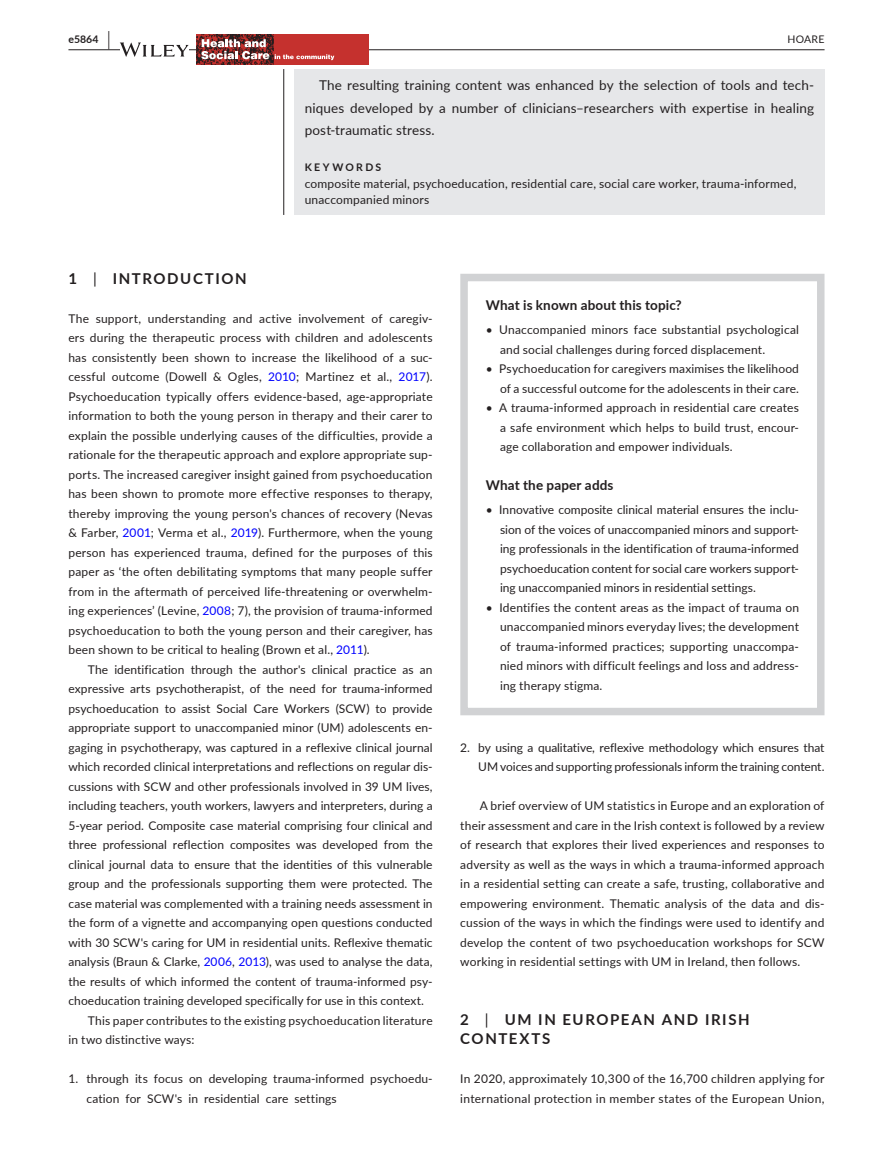
<style>
.page{position:relative;width:893px;height:1174px;background:#fff}
.page>*{position:absolute;margin:0;border:0;box-sizing:border-box;transform-origin:0 0}
.t1{font:700 15px/19.5px "Lato";letter-spacing:.11em;color:#231f20}
.t2{font:13.5px/22.5px "Lato";letter-spacing:.01em;color:#231f20;text-align:justify}
.t3{font:700 13.5px "Lato";letter-spacing:.01em;color:#231f20}
.t4{font:12px/19.5px "Lato";letter-spacing:.005em;color:#231f20;text-align:justify}
.t5{font:12px/19.5px "Lato";letter-spacing:.025em;color:#231f20}
.t6{font:700 10.5px "Lato";letter-spacing:.215em;color:#231f20}
.t7{font:10.5px "Lato";letter-spacing:.02em;color:#231f20}
.s1{font-size:19.5px}
.s2{font-weight:400}
.s3{color:#00f}
</style>
<div class="page">
<hr style="left:68px;top:49px;width:756px;height:1px;background:#231f20">
<svg style="left:120px;top:42px;width:69px;height:15px"></svg>
<img style="left:196px;top:35px;width:173px;height:30px">
<svg style="left:201px;top:39px;width:68px;height:20px"></svg>
<svg style="left:275px;top:54px;width:59px;height:6px"></svg>
<div style="left:294px;top:69px;width:530px;height:146px;background:#e6e7e9"></div>
<hr style="left:283px;top:69px;width:1px;height:146px;background:#231f20">
<div style="left:460px;top:274px;width:364px;height:441px;border:8px solid #d1d2d4"></div>
<p class="t6" style="left:68px;top:31px;width:43px">e5864 <span class="s1">|</span></p>
<p class="t7" style="left:788px;top:31px;width:38px">HOARE</p>
<p class="t2" style="left:305px;top:74px;width:511px;text-indent:14px">The resulting training content was enhanced by the selection of tools and tech&shy;niques developed by a number of clinicians–researchers with expertise in healing post-traumatic stress.</p>
<p class="t6" style="left:305px;top:160px;width:78px">KEYWORDS</p>
<p class="t4" style="left:305px;top:175px;width:493px;line-height:16.5px">composite material, psychoeducation, residential care, social care worker, trauma-informed, unaccompanied minors</p>
<p class="t1" style="left:68px;top:268px;width:180px">1 <span class="s2">|</span> INTRODUCTION</p>
<p class="t4" style="left:68px;top:308px;width:366px">The support, understanding and active involvement of caregiv&shy;ers during the therapeutic process with children and adolescents has consistently been shown to increase the likelihood of a suc&shy;cessful outcome (Dowell &amp; Ogles, <span class="s3">2010</span>; Martinez et al., <span class="s3">2017</span>).<br>Psychoeducation typically offers evidence-based, age-appropriate information to both the young person in therapy and their carer to explain the possible underlying causes of the difficulties, provide a rationale for the therapeutic approach and explore appropriate sup&shy;ports. The increased caregiver insight gained from psychoeducation has been shown to promote more effective responses to therapy, thereby improving the young person's chances of recovery (Nevas &amp; Farber, <span class="s3">2001</span>; Verma et al., <span class="s3">2019</span>). Furthermore, when the young person has experienced trauma, defined for the purposes of this paper as ‘the often debilitating symptoms that many people suffer from in the aftermath of perceived life-threatening or overwhelm&shy;ing experiences’ (Levine, <span class="s3">2008</span>; 7), the provision of trauma-informed psychoeducation to both the young person and their caregiver, has been shown to be critical to healing (Brown et al., <span class="s3">2011</span>).</p>
<p class="t4" style="left:88px;top:659px;width:346px">The identification through the author's clinical practice as an</p>
<p class="t4" style="left:68px;top:678px;width:366px">expressive arts psychotherapist, of the need for trauma-informed</p>
<p class="t4" style="left:68px;top:698px;width:366px">psychoeducation to assist Social Care Workers (SCW) to provide</p>
<p class="t4" style="left:68px;top:717px;width:366px">appropriate support to unaccompanied minor (UM) adolescents en-</p>
<p class="t4" style="left:68px;top:737px;width:366px">gaging in psychotherapy, was captured in a reflexive clinical journal</p>
<p class="t4" style="left:68px;top:756px;width:366px">which recorded clinical interpretations and reflections on regular dis-</p>
<p class="t4" style="left:68px;top:776px;width:366px">cussions with SCW and other professionals involved in 39 UM lives,</p>
<p class="t4" style="left:68px;top:795px;width:366px">including teachers, youth workers, lawyers and interpreters, during a</p>
<p class="t4" style="left:68px;top:815px;width:366px">5-year period. Composite case material comprising four clinical and</p>
<p class="t4" style="left:68px;top:834px;width:366px">three professional reflection composites was developed from the</p>
<p class="t4" style="left:68px;top:854px;width:366px">clinical journal data to ensure that the identities of this vulnerable</p>
<p class="t4" style="left:68px;top:873px;width:366px">group and the professionals supporting them were protected. The</p>
<p class="t4" style="left:68px;top:893px;width:366px">case material was complemented with a training needs assessment in</p>
<p class="t4" style="left:68px;top:912px;width:366px">the form of a vignette and accompanying open questions conducted</p>
<p class="t4" style="left:68px;top:932px;width:366px">with 30 SCW's caring for UM in residential units. Reflexive thematic</p>
<p class="t4" style="left:68px;top:951px;width:366px">analysis (Braun &amp; Clarke, <span class="s3">2006</span>, <span class="s3">2013</span>), was used to analyse the data,</p>
<p class="t4" style="left:68px;top:971px;width:366px">the results of which informed the content of trauma-informed psy-</p>
<p class="t4" style="left:68px;top:990px;width:357px">choeducation training developed specifically for use in this context.</p>
<p class="t4" style="left:88px;top:1010px;width:346px">This paper contributes to the existing psychoeducation literature</p>
<p class="t4" style="left:68px;top:1029px;width:128px">in two distinctive ways:</p>
<p class="t4" style="left:86px;top:1068px;width:348px;text-indent:-18px">1. through its focus on developing trauma-informed psychoedu&shy;cation for SCW's in residential care settings</p>
<p class="t3" style="left:486px;top:295px;width:198px">What is known about this topic?</p>
<p class="t4" style="left:500px;top:319px;width:300px;text-indent:-14px">• Unaccompanied minors face substantial psychological and social challenges during forced displacement.</p>
<p class="t4" style="left:486px;top:358px;width:315px;text-align:right">• Psychoeducation for caregivers maximises the likelihood of a successful outcome for the adolescents in their care.</p>
<p class="t4" style="left:500px;top:397px;width:300px;text-indent:-14px">• A trauma-informed approach in residential care creates a safe environment which helps to build trust, encour&shy;age collaboration and empower individuals.</p>
<p class="t3" style="left:486px;top:475px;width:129px">What the paper adds</p>
<p class="t4" style="left:500px;top:499px;width:300px;text-indent:-14px">• Innovative composite clinical material ensures the inclu&shy;sion of the voices of unaccompanied minors and support&shy;ing professionals in the identification of trauma-informed psychoeducation content for social care workers support&shy;ing unaccompanied minors in residential settings.</p>
<p class="t4" style="left:500px;top:597px;width:300px;text-indent:-14px">• Identifies the content areas as the impact of trauma on unaccompanied minors everyday lives; the development of trauma-informed practices; supporting unaccompa&shy;nied minors with difficult feelings and loss and address&shy;ing therapy stigma.</p>
<p class="t4" style="left:460px;top:737px;width:366px;text-align:right">2. by using a qualitative, reflexive methodology which ensures that<br>UM voices and supporting professionals inform the training content.</p>
<p class="t4" style="left:460px;top:795px;width:366px;text-indent:20px">A brief overview of UM statistics in Europe and an exploration of their assessment and care in the Irish context is followed by a review of research that explores their lived experiences and responses to adversity as well as the ways in which a trauma-informed approach in a residential setting can create a safe, trusting, collaborative and empowering environment. Thematic analysis of the data and dis&shy;cussion of the ways in which the findings were used to identify and develop the content of two psychoeducation workshops for SCW working in residential settings with UM in Ireland, then follows.</p>
<p class="t1" style="left:460px;top:1009px;width:291px">2 <span class="s2">|</span> UM IN EUROPEAN AND IRISH<br>CONTEXTS</p>
<p class="t5" style="left:460px;top:1068px;width:366px">In 2020, approximately 10,300 of the 16,700 children applying for international protection in member states of the European Union,</p>
</div>
